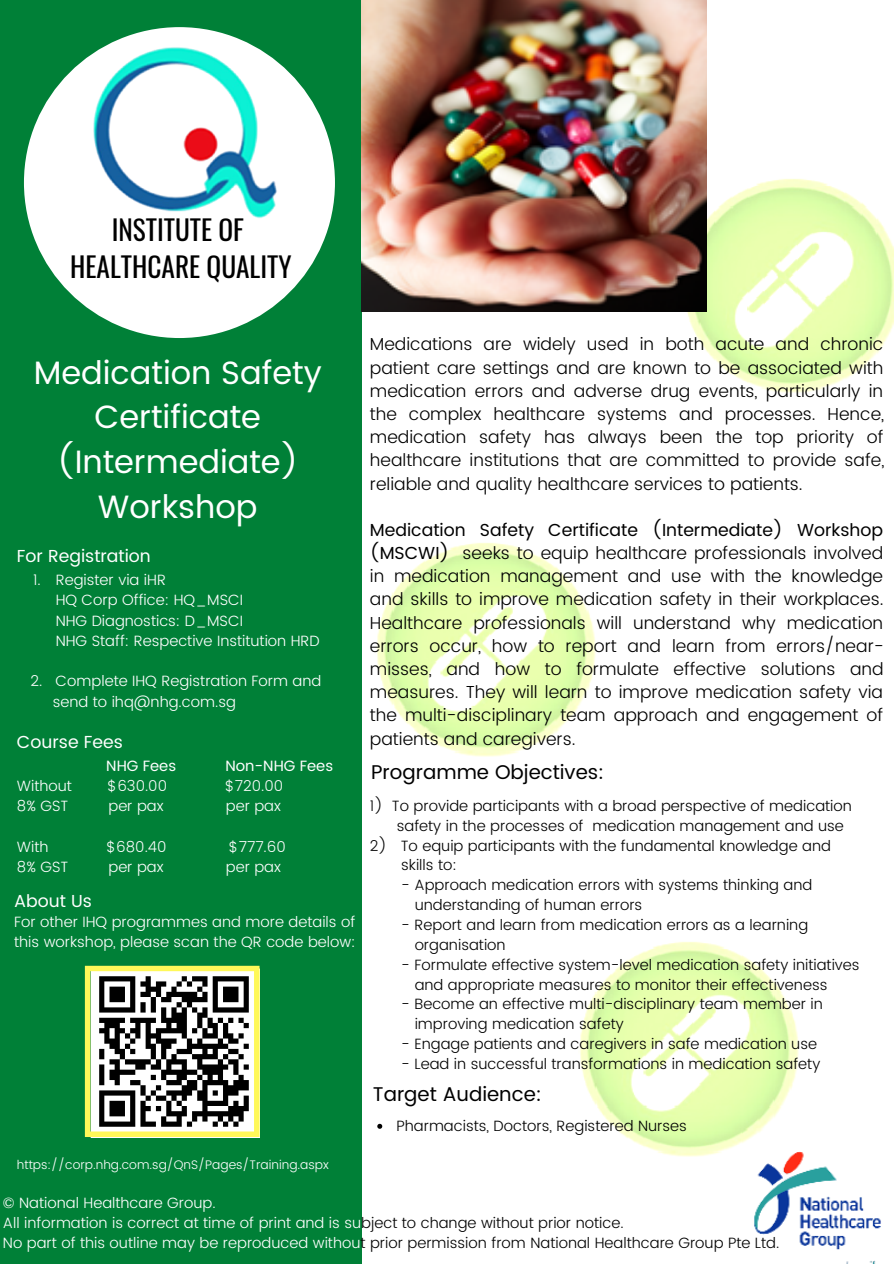
<style>
.page{position:relative;width:894px;height:1264px;background:#fff}
.page>*{position:absolute;margin:0;border:0;box-sizing:border-box;transform-origin:0 0}
.t1{font:32.25px/44.7px "Poppins";color:#fff;text-align:center}
.t2{font:27.3px/37.2px "Oswald";color:#000;text-align:center}
.t3{font:19.8px "Poppins";color:#000}
.t4{font:300 17.4px/23.1px "Poppins";color:#000;text-align:justify}
.t5{font:17.4px "Poppins";color:#fff}
.t6{font:300 14.85px/19.8px "Poppins";color:#000}
.t7{font:300 14.85px/19.8px "Poppins";color:#fff}
.t8{font:14.85px "Poppins";color:#fff}
.t9{font:300 12.45px "Poppins";color:#fff}
.s1{font-weight:400}
.s2{color:#000}
</style>
<div class="page">
<div style="left:0;top:0;width:361px;height:1263px;background:#008037"></div>
<div style="left:24px;top:27px;width:311px;height:311px;background:#fff;border-radius:50%"></div>
<img style="left:675px;top:173px;width:218px;height:220px">
<img style="left:377px;top:543px;width:219px;height:214px">
<img style="left:23px;top:0;width:339px;height:287px">
<img style="left:580px;top:942px;width:219px;height:215px">
<img style="left:752px;top:1140px;width:129px;height:123px">
<img style="left:362px;top:0;width:344px;height:311px">
<svg style="left:377px;top:1123px;width:5px;height:5px"></svg>
<svg style="left:85px;top:965px;width:175px;height:173px;background:#9a9a89"></svg>
<h2 class="t2" style="left:70px;top:210px;width:223px">INSTITUTE OF<br>HEALTHCARE QUALITY</h2>
<h1 class="t1" style="left:34px;top:350px;width:289px">Medication Safety<br>Certificate (Intermediate)<br>Workshop</h1>
<p class="t5" style="left:17px;top:546px;width:135px">For Registration</p>
<p class="t7" style="left:33px;top:570px;width:9px">1.</p>
<p class="t7" style="left:56px;top:590px;width:265px;line-height:20.2px">HQ Corp Office: HQ_MSCI<br>NHG Diagnostics: D_MSCI<br>NHG Staff: Respective Institution HRD</p>
<p class="t7" style="left:53px;top:671px;width:270px;line-height:20.2px;text-indent:-22px">2. Complete IHQ Registration Form and send to ihq@nhg.com.sg</p>
<p class="t5" style="left:17px;top:732px;width:107px">Course Fees</p>
<p class="t8" style="left:106px;top:757px;width:71px">NHG Fees</p>
<p class="t8" style="left:225px;top:757px;width:109px">Non-NHG Fees</p>
<p class="t7" style="left:17px;top:776px;width:57px">Without</p>
<p class="t7" style="left:108px;top:776px;width:61px">$630.00</p>
<p class="t7" style="left:225px;top:776px;width:60px">$720.00</p>
<p class="t7" style="left:17px;top:796px;width:53px">8% GST</p>
<p class="t7" style="left:108px;top:796px;width:56px">per pax</p>
<p class="t7" style="left:226px;top:796px;width:56px">per pax</p>
<p class="t7" style="left:17px;top:837px;width:33px">With</p>
<p class="t7" style="left:106px;top:837px;width:61px">$680.40</p>
<p class="t7" style="left:229px;top:837px;width:58px">$777.60</p>
<p class="t7" style="left:17px;top:857px;width:53px">8% GST</p>
<p class="t7" style="left:108px;top:857px;width:56px">per pax</p>
<p class="t7" style="left:226px;top:857px;width:56px">per pax</p>
<p class="t7" style="left:56px;top:570px;width:112px">Register via iHR</p>
<p class="t5" style="left:14px;top:890px;width:79px">About Us</p>
<p class="t7" style="left:14px;top:911px;width:343px">For other IHQ programmes and more details of this workshop, please scan the QR code below:</p>
<p class="t9" style="left:17px;top:1157px;width:313px">https://corp.nhg.com.sg/QnS/Pages/Training.aspx</p>
<p class="t4" style="left:370px;top:333px;width:515px">Medications are widely used in both acute and chronic patient care settings and are known to be associated with medication errors and adverse drug events, particularly in the complex healthcare systems and processes. Hence, medication safety has always been the top priority of healthcare institutions that are committed to provide safe, reliable and quality healthcare services to patients.</p>
<p class="t4" style="left:370px;top:518px;width:515px"><span class="s1">Medication Safety Certificate (Intermediate) Workshop (MSCWI)</span> seeks to equip healthcare professionals involved in medication management and use with the knowledge and skills to improve medication safety in their workplaces.<br>Healthcare professionals will understand why medication errors occur, how to report and learn from errors/near&shy;misses, and how to formulate effective solutions and measures. They will learn to improve medication safety via the multi-disciplinary team approach and engagement of patients and caregivers.</p>
<p class="t3" style="left:371px;top:760px;width:234px">Programme Objectives:</p>
<p class="t6" style="left:396px;top:795px;width:456px;text-indent:-27px">1) To provide participants with a broad perspective of medication safety in the processes of medication management and use</p>
<p class="t6" style="left:401px;top:835px;width:431px;text-indent:-31px">2) To equip participants with the fundamental knowledge and skills to:</p>
<p class="t6" style="left:414px;top:875px;width:399px;text-indent:-13px">- Approach medication errors with systems thinking and understanding of human errors</p>
<p class="t6" style="left:414px;top:915px;width:395px;text-indent:-13px">- Report and learn from medication errors as a learning organisation</p>
<p class="t6" style="left:414px;top:954px;width:446px;text-indent:-13px">- Formulate effective system-level medication safety initiatives and appropriate measures to monitor their effectiveness</p>
<p class="t6" style="left:414px;top:994px;width:409px;text-indent:-13px">- Become an effective multi-disciplinary team member in improving medication safety</p>
<p class="t6" style="left:401px;top:1034px;width:417px">- Engage patients and caregivers in safe medication use</p>
<p class="t6" style="left:401px;top:1054px;width:420px">- Lead in successful transformations in medication safety</p>
<p class="t3" style="left:373px;top:1082px;width:170px">Target Audience:</p>
<p class="t6" style="left:396px;top:1116px;width:292px">Pharmacists, Doctors, Registered Nurses</p>
<p class="t7" style="left:3px;top:1193px;width:777px">© National Healthcare Group.<br>All information is correct at time of print and is su<span class="s2">bject to change without prior notice.<br></span>No part of this outline may be reproduced withou<span class="s2">t prior permission from National Healthcare Group Pte Ltd.</span></p>
</div>
